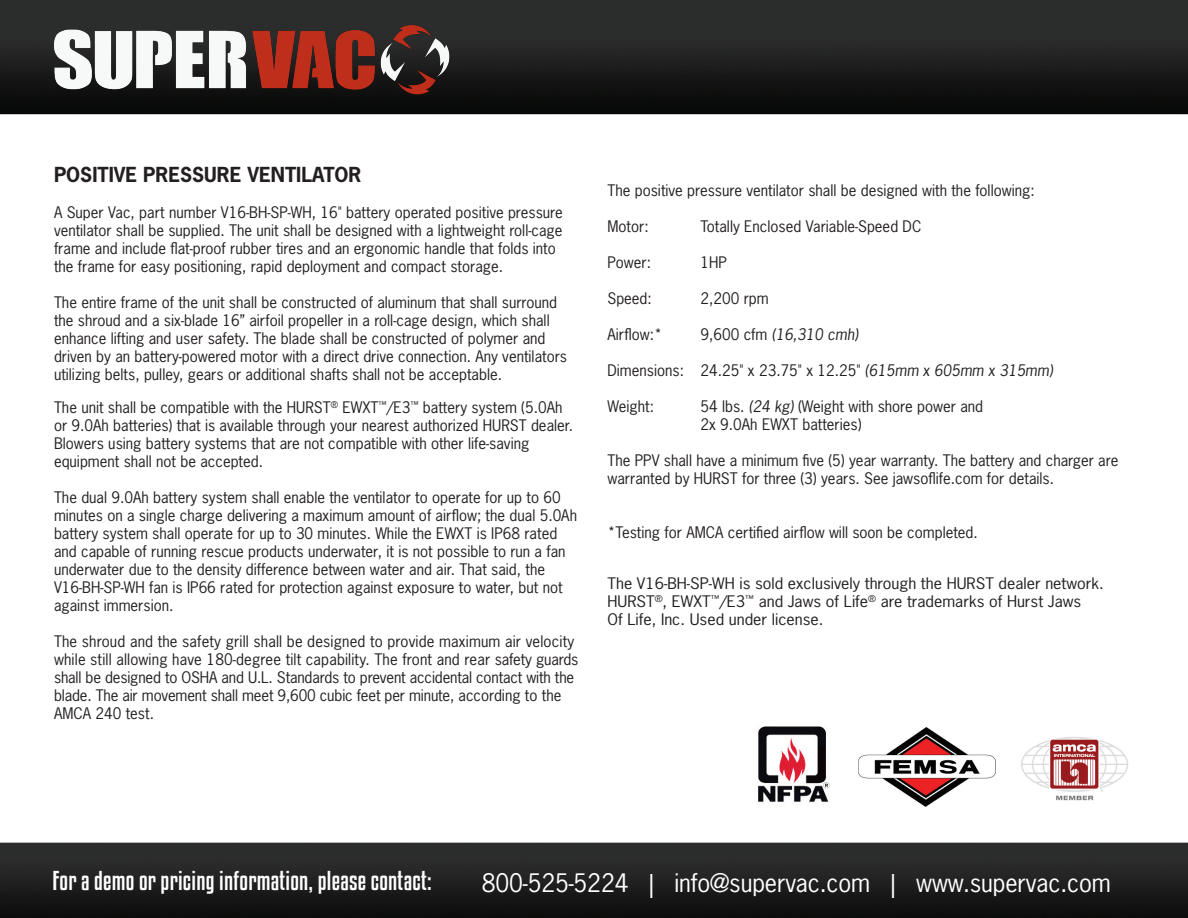
<style>
.page{position:relative;width:1188px;height:918px;background:#fff}
.page>*{position:absolute;margin:0;border:0;box-sizing:border-box;transform-origin:0 0}
.t1{font:24px "News Gothic Std";letter-spacing:-.005em;color:#fff}
.t2{font:24px "Kenyan Coffee Rg";letter-spacing:.01em;color:#fff}
.t3{font:700 19.5px "News Gothic Std";color:#231f20}
.t4{font:15px/18px "News Gothic Std";color:#231f20}
.t5{font:15px/18px "News Gothic Std";color:#231f20;scale:1.08 1}
.t6{font:italic 15px "News Gothic Std";color:#231f20}
.s1{font-style:normal}
.s2{font-style:italic}
</style>
<div class="page">
<img style="left:0;top:0;width:1187px;height:918px">
<img style="left:46px;top:10px;width:415px;height:100px">
<img style="left:750px;top:718px;width:84px;height:91px">
<img style="left:858px;top:728px;width:138px;height:79px">
<img style="left:1017px;top:734px;width:117px;height:70px">
<p class="t3" style="left:54px;top:161px;width:309px">POSITIVE PRESSURE VENTILATOR</p>
<p class="t4" style="left:54px;top:203px;width:510px">A Super Vac, part number V16-BH-SP-WH, 16" battery operated positive pressure ventilator shall be supplied. The unit shall be designed with a lightweight roll-cage frame and include flat-proof rubber tires and an ergonomic handle that folds into the frame for easy positioning, rapid deployment and compact storage.</p>
<p class="t4" style="left:54px;top:293px;width:515px">The entire frame of the unit shall be constructed of aluminum that shall surround the shroud and a six-blade 16” airfoil propeller in a roll-cage design, which shall enhance lifting and user safety. The blade shall be constructed of polymer and driven by an battery-powered motor with a direct drive connection. Any ventilators utilizing belts, pulley, gears or additional shafts shall not be acceptable.</p>
<p class="t4" style="left:54px;top:398px;width:521px">The unit shall be compatible with the HURST<sup>®</sup> EWXT<sup>™</sup>/E3<sup>™</sup> battery system (5.0Ah or 9.0Ah batteries) that is available through your nearest authorized HURST dealer.<br>Blowers using battery systems that are not compatible with other life-saving equipment shall not be accepted.</p>
<p class="t4" style="left:54px;top:488px;width:525px">The dual 9.0Ah battery system shall enable the ventilator to operate for up to 60 minutes on a single charge delivering a maximum amount of airflow; the dual 5.0Ah battery system shall operate for up to 30 minutes. While the EWXT is IP68 rated and capable of running rescue products underwater, it is not possible to run a fan underwater due to the density difference between water and air. That said, the V16-BH-SP-WH fan is IP66 rated for protection against exposure to water, but not against immersion.</p>
<p class="t4" style="left:54px;top:632px;width:526px">The shroud and the safety grill shall be designed to provide maximum air velocity while still allowing have 180-degree tilt capability. The front and rear safety guards shall be designed to OSHA and U.L. Standards to prevent accidental contact with the blade. The air movement shall meet 9,600 cubic feet per minute, according to the AMCA 240 test.</p>
<p class="t4" style="left:608px;top:181px;width:429px">The positive pressure ventilator shall be designed with the following:</p>
<p class="t4" style="left:608px;top:217px;width:43px">Motor:</p>
<p class="t4" style="left:700px;top:217px;width:222px">Totally Enclosed Variable-Speed DC</p>
<p class="t4" style="left:608px;top:253px;width:45px">Power:</p>
<p class="t4" style="left:700px;top:253px;width:28px">1HP</p>
<p class="t4" style="left:608px;top:289px;width:46px">Speed:</p>
<p class="t4" style="left:700px;top:289px;width:70px">2,200 rpm</p>
<p class="t4" style="left:608px;top:325px;width:56px">Airflow:*</p>
<p class="t6" style="left:700px;top:325px;width:159px"><span class="s1">9,600 cfm</span> (16,310 cmh)</p>
<p class="t4" style="left:608px;top:361px;width:447px">Dimensions: 24.25" x 23.75" x 12.25" <span class="s2">(615mm x 605mm x 315mm)</span></p>
<p class="t4" style="left:608px;top:397px;width:48px">Weight:</p>
<p class="t4" style="left:700px;top:397px;width:284px">54 lbs. <span class="s2">(24 kg)</span> (Weight with shore power and<br>2x 9.0Ah EWXT batteries)</p>
<p class="t4" style="left:608px;top:451px;width:512px">The PPV shall have a minimum five (5) year warranty. The battery and charger are warranted by HURST for three (3) years. See jawsoflife.com for details.</p>
<p class="t4" style="left:608px;top:523px;width:372px">*Testing for AMCA certified airflow will soon be completed.</p>
<p class="t5" style="left:608px;top:574px;width:461px">The V16-BH-SP-WH is sold exclusively through the HURST dealer network.<br>HURST<sup>®</sup>, EWXT<sup>™</sup>/E3<sup>™</sup> and Jaws of Life<sup>®</sup> are trademarks of Hurst Jaws<br>Of Life, Inc. Used under license.</p>
<p class="t2" style="left:52px;top:866px;width:381px">For a demo or pricing information, please contact:</p>
<p class="t1" style="left:482px;top:867px;width:631px">800-525-5224 | info@supervac.com | www.supervac.com</p>
</div>
